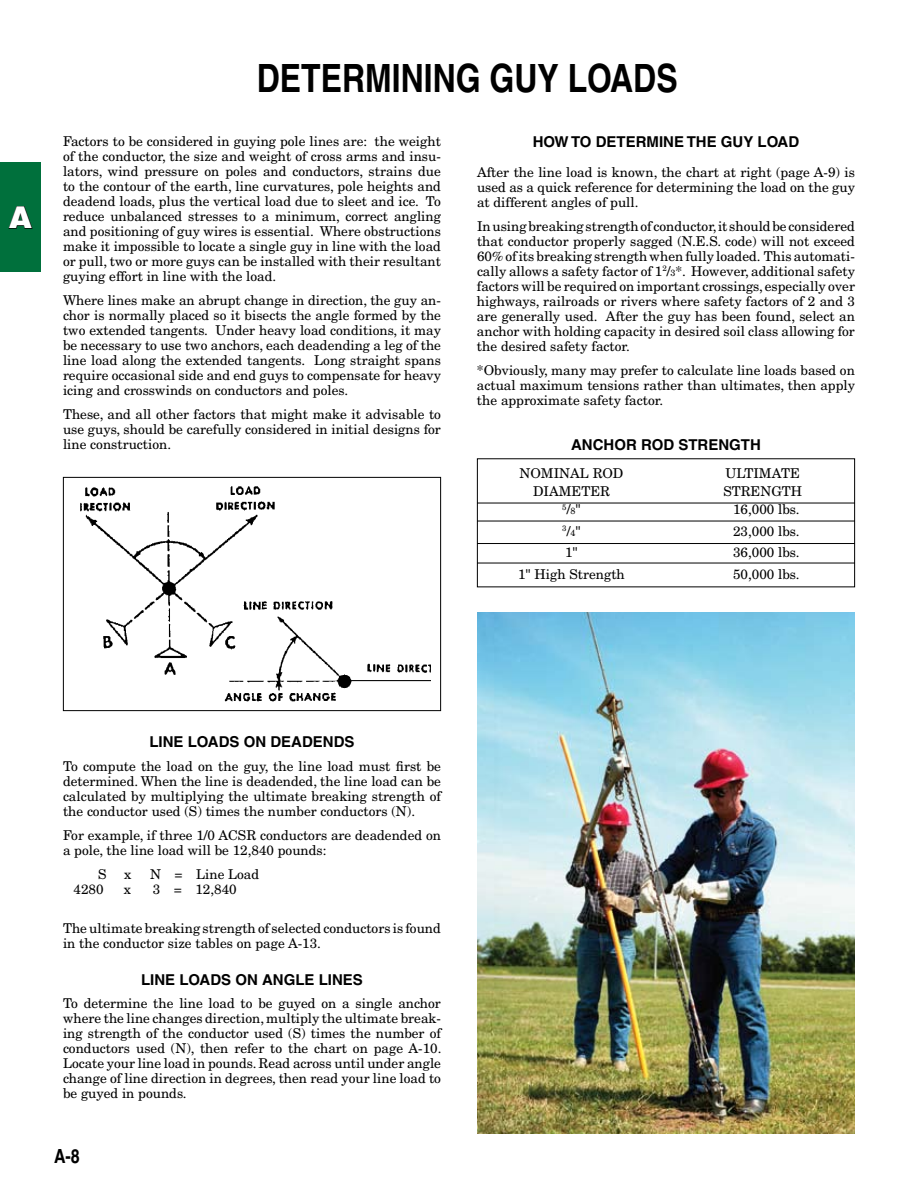
<style>
.page{position:relative;width:918px;height:1188px;background:#fff}
.page>*{position:absolute;margin:0;border:0;box-sizing:border-box;transform-origin:0 0}
.t1{font:700 condensed 39px "Helvetica";color:#000}
.t2{font:700 condensed 19.5px "Helvetica";color:#000}
.t3{font:700 15px "Helvetica";color:#000}
.t4{font:13.5px/15px "New Century Schlbk";color:#000;text-align:justify}
.s1{font-size:9px}
</style>
<div class="page">
<div style="left:0;top:162px;width:40px;height:110px;background:#00703c"></div>
<img style="left:477px;top:613px;width:378px;height:521px">
<div style="left:63px;top:477px;width:378px;height:234px;border:1px solid #000"></div>
<hr style="left:477px;top:503px;width:378px;height:1px;background:#000">
<hr style="left:477px;top:543px;width:378px;height:1px;background:#000">
<hr style="left:477px;top:563px;width:378px;height:1px;background:#000">
<hr style="left:477px;top:521px;width:378px;height:1px;background:#000">
<img style="left:80px;top:486px;width:350px;height:216px">
<svg style="left:8px;top:206px;width:25px;height:23px"></svg>
<h1 class="t1" style="left:257px;top:55px;width:422px">DETERMINING GUY LOADS</h1>
<p class="t4" style="left:63px;top:133px;width:380px">Factors to be considered in guying pole lines are: the weight of the conductor, the size and weight of cross arms and insu&shy;lators, wind pressure on poles and conductors, strains due to the contour of the earth, line curvatures, pole heights and deadend loads, plus the vertical load due to sleet and ice. To reduce unbalanced stresses to a minimum, correct angling and positioning of guy wires is essential. Where obstructions make it impossible to locate a single guy in line with the load or pull, two or more guys can be installed with their resultant guying effort in line with the load.</p>
<p class="t4" style="left:63px;top:292px;width:380px">Where lines make an abrupt change in direction, the guy an&shy;chor is normally placed so it bisects the angle formed by the two extended tangents. Under heavy load conditions, it may be necessary to use two anchors, each deadending a leg of the line load along the extended tangents. Long straight spans require occasional side and end guys to compensate for heavy icing and crosswinds on conductors and poles.</p>
<p class="t4" style="left:63px;top:406px;width:380px">These, and all other factors that might make it advisable to use guys, should be carefully considered in initial designs for line construction.</p>
<p class="t3" style="left:533px;top:132px;width:268px">HOW TO DETERMINE THE GUY LOAD</p>
<p class="t4" style="left:477px;top:164px;width:379px">After the line load is known, the chart at right (page A-9) is used as a quick reference for determining the load on the guy at different angles of pull.</p>
<p class="t4" style="left:477px;top:218px;width:380px">In using breaking strength of conductor, it should be considered that conductor properly sagged (N.E.S. code) will not exceed 60% of its breaking strength when fully loaded. This automati&shy;cally allows a safety factor of 1<sup>2</sup>/<span class="s1">3</span>*. However, additional safety factors will be required on important crossings, especially over highways, railroads or rivers where safety factors of 2 and 3 are generally used. After the guy has been found, select an anchor with holding capacity in desired soil class allowing for the desired safety factor.</p>
<p class="t4" style="left:477px;top:362px;width:379px">*Obviously, many may prefer to calculate line loads based on actual maximum tensions rather than ultimates, then apply the approximate safety factor.</p>
<p class="t3" style="left:571px;top:435px;width:191px">ANCHOR ROD STRENGTH</p>
<p class="t4" style="left:723px;top:464px;width:80px;line-height:18px;text-align:center">ULTIMATE<br>STRENGTH<br>16,000 lbs.</p>
<p class="t4" style="left:733px;top:520px;width:68px;line-height:21.6px">23,000 lbs.<br>36,000 lbs.<br>50,000 lbs.</p>
<p class="t4" style="left:519px;top:464px;width:106px;line-height:18px;text-align:center">NOMINAL ROD<br>DIAMETER<br><sup>5</sup>/<span class="s1">8</span>"</p>
<p class="t4" style="left:518px;top:520px;width:108px;line-height:21.6px;text-align:center"><sup>3</sup>/<span class="s1">4</span>"<br>1"<br>1" High Strength</p>
<p class="t3" style="left:149px;top:732px;width:207px">LINE LOADS ON DEADENDS</p>
<p class="t4" style="left:63px;top:758px;width:380px">To compute the load on the guy, the line load must first be determined. When the line is deadended, the line load can be calculated by multiplying the ultimate breaking strength of the conductor used (S) times the number conductors (N).</p>
<p class="t4" style="left:63px;top:827px;width:380px">For example, if three 1/0 ACSR conductors are deadended on a pole, the line load will be 12,840 pounds:</p>
<p class="t4" style="left:98px;top:866px;width:10px">S</p>
<p class="t4" style="left:124px;top:866px;width:9px">x</p>
<p class="t4" style="left:150px;top:866px;width:111px">N = Line Load</p>
<p class="t4" style="left:74px;top:881px;width:32px">4280</p>
<p class="t4" style="left:124px;top:881px;width:9px">x</p>
<p class="t4" style="left:153px;top:881px;width:85px">3 = 12,840</p>
<p class="t4" style="left:63px;top:920px;width:379px">The ultimate breaking strength of selected conductors is found in the conductor size tables on page A-13.</p>
<p class="t3" style="left:141px;top:971px;width:223px">LINE LOADS ON ANGLE LINES</p>
<p class="t4" style="left:63px;top:995px;width:380px">To determine the line load to be guyed on a single anchor where the line changes direction, multiply the ultimate break&shy;ing strength of the conductor used (S) times the number of conductors used (N), then refer to the chart on page A-10.<br>Locate your line load in pounds. Read across until under angle change of line direction in degrees, then read your line load to be guyed in pounds.</p>
<h2 class="t2" style="left:54px;top:1144px;width:27px">A-8</h2>
</div>
